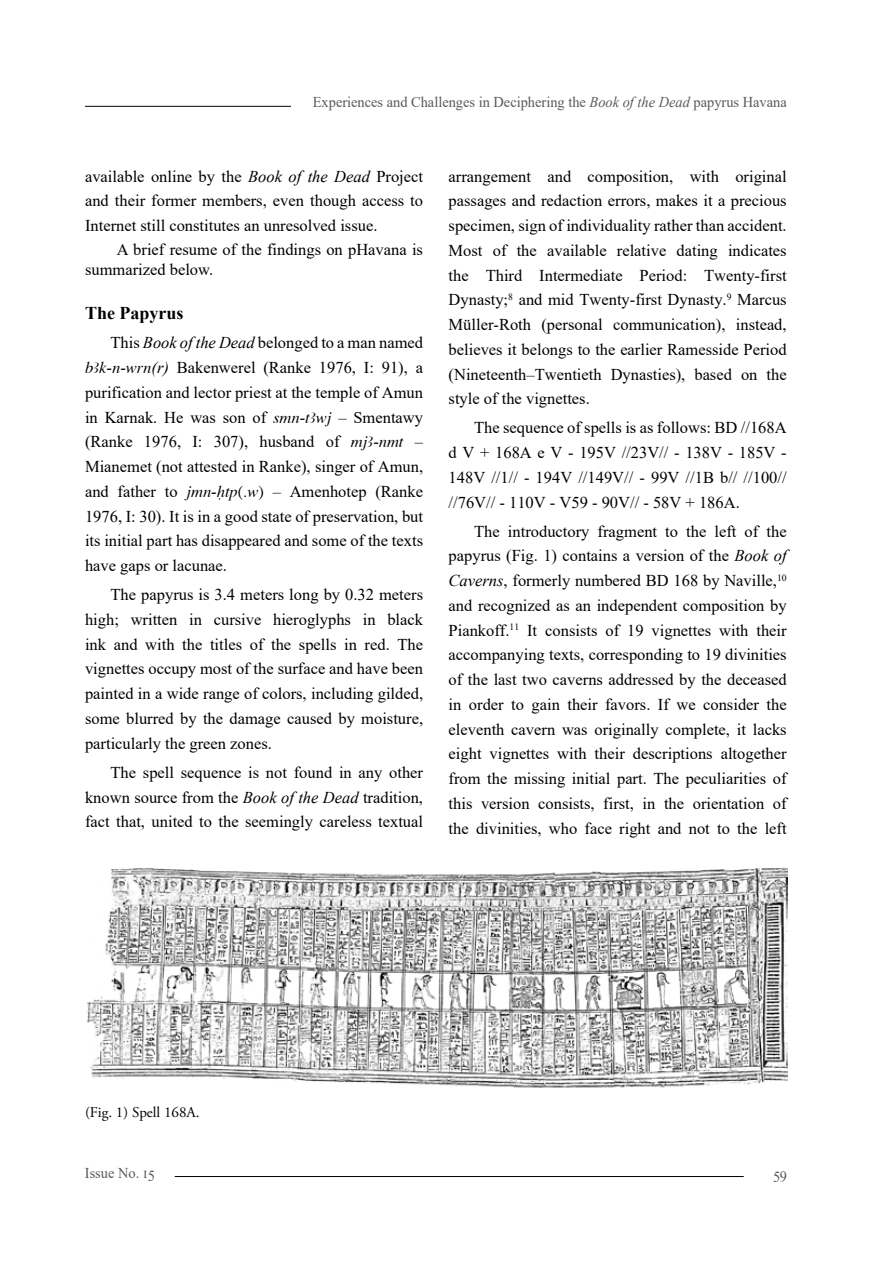
<style>
.page{position:relative;width:893px;height:1263px;background:#fff}
.page>*{position:absolute;margin:0;border:0;box-sizing:border-box;transform-origin:0 0}
.t1{font:700 18px "Times New Roman";color:#000}
.t2{font:16.5px/24.8px "Times New Roman";color:#000;text-align:justify}
.t3{font:15px "Times New Roman";color:#58595b;scale:.96 1}
.t4{font:15px "Adobe Garamond Pro";color:#000}
.s1{font-style:italic}
.s2{font-family:"Transliteration";font-style:italic}
</style>
<div class="page">
<hr style="left:85px;top:106px;width:702px;height:1px;background:#000">
<div style="left:291px;top:96px;width:496px;height:13px;background:#fff"></div>
<hr style="left:175px;top:1176px;width:569px;height:1px;background:#000">
<img style="left:87px;top:867px;width:701px;height:221px">
<p class="t3" style="left:313px;top:91px;width:495px">Experiences and Challenges in Deciphering the <span class="s1">Book of the Dead</span> papyrus Havana</p>
<p class="t2" style="left:85px;top:163px;width:340px">available online by the <span class="s1">Book of the Dead</span> Project and their former members, even though access to Internet still constitutes an unresolved issue.</p>
<p class="t2" style="left:85px;top:239px;width:340px;line-height:19.8px;text-indent:32px">A brief resume of the findings on pHavana is summarized below.</p>
<p class="t1" style="left:85px;top:300px;width:100px">The Papyrus</p>
<p class="t2" style="left:85px;top:330px;width:340px;text-indent:26px">This <span class="s1">Book of the Dead</span> belonged to a man named <span class="s2">bAk-n-wrn</span><span class="s1">(r)</span> Bakenwerel (Ranke 1976, I: 91), a purification and lector priest at the temple of Amun in Karnak. He was son of <span class="s2">smn-tAwj</span> – Smentawy (Ranke 1976, I: 307), husband of <span class="s2">mjA-nmt</span> – Mianemet (not attested in Ranke), singer of Amun, and father to <span class="s2">jmn-Htp(.w)</span> – Amenhotep (Ranke 1976, I: 30). It is in a good state of preservation, but its initial part has disappeared and some of the texts have gaps or lacunae.</p>
<p class="t2" style="left:85px;top:582px;width:340px;text-indent:26px">The papyrus is 3.4 meters long by 0.32 meters high; written in cursive hieroglyphs in black ink and with the titles of the spells in red. The vignettes occupy most of the surface and have been painted in a wide range of colors, including gilded, some blurred by the damage caused by moisture, particularly the green zones.</p>
<p class="t2" style="left:85px;top:759px;width:340px;text-indent:26px">The spell sequence is not found in any other known source from the <span class="s1">Book of the Dead</span> tradition, fact that, united to the seemingly careless textual</p>
<p class="t2" style="left:449px;top:163px;width:340px">arrangement and composition, with original passages and redaction errors, makes it a precious specimen, sign of individuality rather than accident.<br>Most of the available relative dating indicates the Third Intermediate Period: Twenty-first Dynasty;<sup>8</sup> and mid Twenty-first Dynasty.<sup>9</sup> Marcus Müller-Roth (personal communication), instead, believes it belongs to the earlier Ramesside Period (Nineteenth–Twentieth Dynasties), based on the style of the vignettes.</p>
<p class="t2" style="left:449px;top:415px;width:340px;text-indent:26px">The sequence of spells is as follows: BD //168A d V + 168A e V - 195V //23V// - 138V - 185V - 148V //1// - 194V //149V// - 99V //1B b// //100// //76V// - 110V - V59 - 90V// - 58V + 186A.</p>
<p class="t2" style="left:449px;top:518px;width:340px;text-indent:26px">The introductory fragment to the left of the papyrus (Fig. 1) contains a version of the <span class="s1">Book of Caverns</span>, formerly numbered BD 168 by Naville,<sup>10 </sup>and recognized as an independent composition by Piankoff.<sup>11</sup> It consists of 19 vignettes with their accompanying texts, corresponding to 19 divinities of the last two caverns addressed by the deceased in order to gain their favors. If we consider the eleventh cavern was originally complete, it lacks eight vignettes with their descriptions altogether from the missing initial part. The peculiarities of this version consists, first, in the orientation of the divinities, who face right and not to the left</p>
<p class="t4" style="left:85px;top:1103px;width:116px">(Fig. 1) Spell 168A.</p>
<p class="t3" style="left:85px;top:1162px;width:74px">Issue No. 15</p>
<p class="t3" style="left:773px;top:1163px;width:16px">59</p>
</div>
